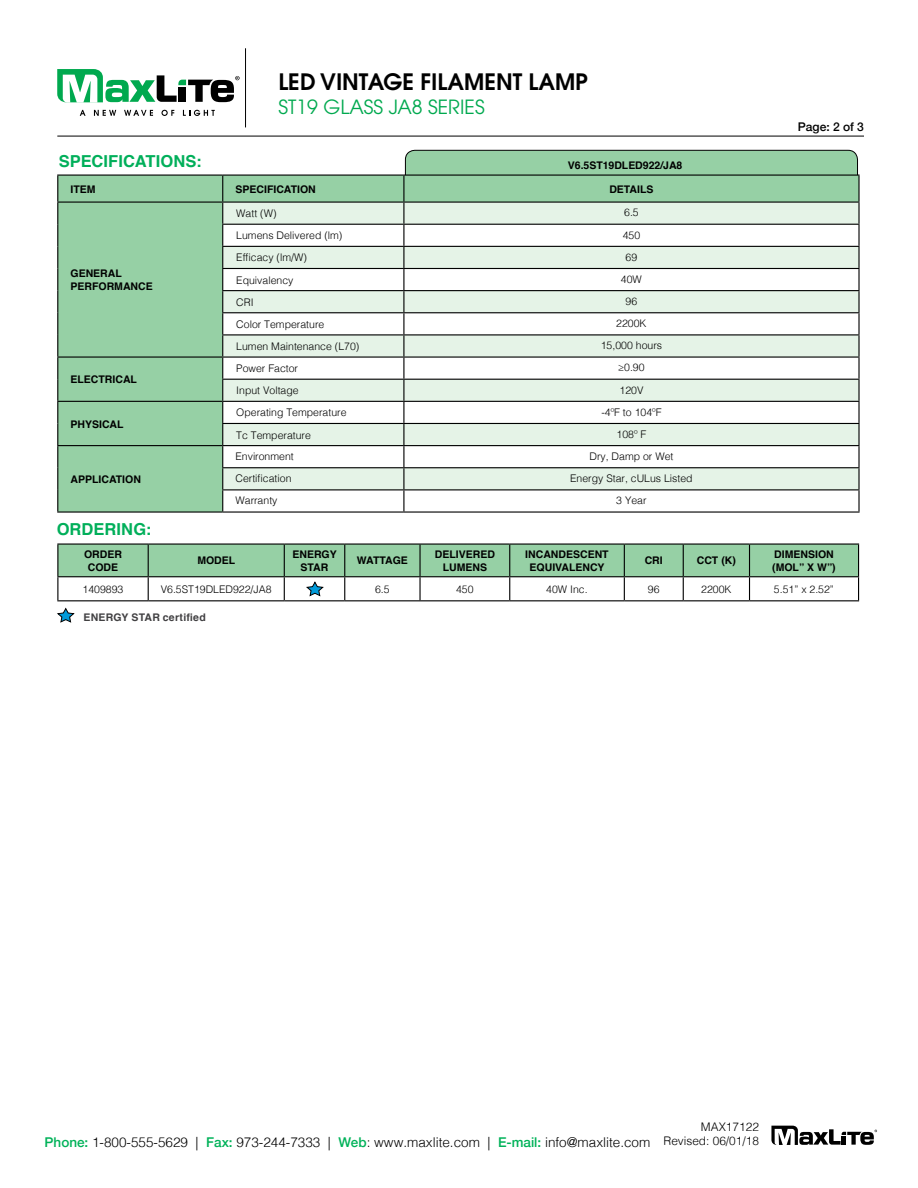
<style>
.page{position:relative;width:918px;height:1188px;background:#fff}
.page>*{position:absolute;margin:0;border:0;box-sizing:border-box;transform-origin:0 0}
.t1{font:600 22.5px "Avant Garde";color:#000}
.t2{font:19.5px "Avant Garde";color:#00a94f}
.t3{font:700 16.5px "Helvetica";letter-spacing:.005em;color:#00af5a}
.t4{font:300 13.5px "Helvetica";color:#000}
.t5{font:500 12px "Helvetica Neue";color:#000}
.t6{font:300 11.85px/14.2px "Helvetica";color:#000;text-align:right}
.t7{font:300 10.5px "Helvetica";color:#000}
.t8{font:700 10.5px/12.6px "Helvetica";color:#000;text-align:center}
.t9{font:700 10.5px "Helvetica";letter-spacing:.025em;color:#414042}
.t10{font:700 10.5px "Helvetica";letter-spacing:-.025em;color:#000}
.s1{font-family:"Helvetica Neue";font-weight:500;color:#00b259}
</style>
<div class="page">
<hr style="left:57px;top:136px;width:807px;height:1px;background:#000">
<svg style="left:771px;top:1126px;width:106px;height:19px"></svg>
<hr style="left:245px;top:48px;width:1px;height:79px;background:#000">
<svg style="left:80px;top:110px;width:6px;height:6px"></svg>
<svg style="left:94px;top:110px;width:22px;height:6px"></svg>
<svg style="left:124px;top:110px;width:29px;height:6px"></svg>
<svg style="left:161px;top:110px;width:13px;height:6px"></svg>
<svg style="left:183px;top:110px;width:32px;height:6px"></svg>
<svg style="left:57px;top:69px;width:183px;height:34px"></svg>
<svg style="left:58px;top:176px;width:345px;height:335px;background:#9bd1a9"></svg>
<svg style="left:223px;top:203px;width:180px;height:286px;fill:#e5f3e7"></svg>
<hr style="left:858px;top:358px;width:2px;height:21px;background:#000">
<hr style="left:222px;top:379px;width:182px;height:1px;background:#000">
<hr style="left:858px;top:380px;width:2px;height:21px;background:#000">
<hr style="left:223px;top:401px;width:181px;height:1px;background:#000">
<hr style="left:858px;top:402px;width:2px;height:21px;background:#000">
<hr style="left:222px;top:423px;width:182px;height:1px;background:#000">
<hr style="left:858px;top:424px;width:2px;height:21px;background:#000">
<hr style="left:223px;top:445px;width:181px;height:1px;background:#000">
<hr style="left:858px;top:446px;width:2px;height:21px;background:#000">
<hr style="left:222px;top:467px;width:182px;height:1px;background:#000">
<hr style="left:858px;top:468px;width:2px;height:21px;background:#000">
<hr style="left:222px;top:489px;width:182px;height:1px;background:#000">
<hr style="left:858px;top:490px;width:2px;height:21px;background:#000">
<hr style="left:858px;top:176px;width:2px;height:26px;background:#000">
<hr style="left:222px;top:224px;width:182px;height:1px;background:#000">
<hr style="left:222px;top:246px;width:182px;height:1px;background:#000">
<hr style="left:222px;top:334px;width:182px;height:1px;background:#000">
<hr style="left:223px;top:356px;width:181px;height:2px;background:#000">
<hr style="left:222px;top:312px;width:182px;height:1px;background:#000">
<hr style="left:858px;top:335px;width:2px;height:21px;background:#000">
<hr style="left:222px;top:268px;width:182px;height:1px;background:#000">
<hr style="left:222px;top:290px;width:182px;height:1px;background:#000">
<hr style="left:223px;top:511px;width:181px;height:2px;background:#000">
<hr style="left:57px;top:175px;width:166px;height:1px;background:#000">
<hr style="left:223px;top:175px;width:181px;height:1px;background:#000">
<hr style="left:57px;top:202px;width:166px;height:1px;background:#000">
<hr style="left:223px;top:202px;width:181px;height:1px;background:#000">
<hr style="left:858px;top:225px;width:2px;height:21px;background:#000">
<hr style="left:858px;top:313px;width:2px;height:21px;background:#000">
<hr style="left:858px;top:203px;width:2px;height:21px;background:#000">
<hr style="left:404px;top:224px;width:456px;height:1px;background:#000">
<hr style="left:404px;top:246px;width:456px;height:1px;background:#000">
<hr style="left:858px;top:247px;width:2px;height:21px;background:#000">
<hr style="left:858px;top:269px;width:2px;height:21px;background:#000">
<hr style="left:404px;top:175px;width:456px;height:1px;background:#000">
<hr style="left:404px;top:202px;width:456px;height:1px;background:#000">
<hr style="left:404px;top:268px;width:456px;height:1px;background:#000">
<hr style="left:57px;top:356px;width:166px;height:2px;background:#000">
<hr style="left:57px;top:511px;width:166px;height:2px;background:#000">
<hr style="left:404px;top:356px;width:456px;height:2px;background:#000">
<hr style="left:404px;top:379px;width:456px;height:1px;background:#000">
<hr style="left:404px;top:401px;width:456px;height:1px;background:#000">
<hr style="left:404px;top:423px;width:456px;height:1px;background:#000">
<hr style="left:404px;top:445px;width:456px;height:1px;background:#000">
<hr style="left:404px;top:467px;width:456px;height:1px;background:#000">
<hr style="left:404px;top:489px;width:456px;height:1px;background:#000">
<hr style="left:404px;top:511px;width:456px;height:2px;background:#000">
<hr style="left:404px;top:290px;width:456px;height:1px;background:#000">
<hr style="left:858px;top:291px;width:2px;height:21px;background:#000">
<hr style="left:404px;top:312px;width:456px;height:1px;background:#000">
<svg style="left:403px;top:150px;width:455px;height:361px"></svg>
<hr style="left:404px;top:334px;width:456px;height:1px;background:#000">
<hr style="left:57px;top:401px;width:166px;height:1px;background:#000">
<svg style="left:57px;top:176px;width:1px;height:335px"></svg>
<svg style="left:222px;top:176px;width:1px;height:335px"></svg>
<hr style="left:57px;top:445px;width:166px;height:1px;background:#000">
<hr style="left:57px;top:543px;width:91px;height:2px;background:#000">
<hr style="left:148px;top:543px;width:136px;height:2px;background:#000">
<hr style="left:284px;top:543px;width:61px;height:2px;background:#000">
<hr style="left:345px;top:543px;width:75px;height:2px;background:#000">
<hr style="left:420px;top:543px;width:90px;height:2px;background:#000">
<hr style="left:510px;top:543px;width:114px;height:2px;background:#000">
<hr style="left:624px;top:543px;width:59px;height:2px;background:#000">
<hr style="left:683px;top:543px;width:67px;height:2px;background:#000">
<hr style="left:750px;top:543px;width:109px;height:2px;background:#000">
<hr style="left:57px;top:600px;width:91px;height:1px;background:#000">
<hr style="left:148px;top:600px;width:136px;height:1px;background:#000">
<hr style="left:284px;top:600px;width:61px;height:1px;background:#000">
<hr style="left:345px;top:600px;width:75px;height:1px;background:#000">
<hr style="left:420px;top:600px;width:90px;height:1px;background:#000">
<hr style="left:510px;top:600px;width:114px;height:1px;background:#000">
<hr style="left:624px;top:600px;width:59px;height:1px;background:#000">
<hr style="left:683px;top:600px;width:67px;height:1px;background:#000">
<hr style="left:750px;top:600px;width:109px;height:1px;background:#000">
<svg style="left:57px;top:608px;width:18px;height:15px"></svg>
<svg style="left:57px;top:544px;width:802px;height:56px"></svg>
<h1 class="t1" style="left:278px;top:67px;width:311px">LED VINTAGE FILAMENT LAMP</h1>
<h2 class="t2" style="left:278px;top:95px;width:208px">ST19 GLASS JA8 SERIES</h2>
<h3 class="t3" style="left:59px;top:148px;width:145px">SPECIFICATIONS:</h3>
<p class="t8" style="left:568px;top:159px;width:116px">V6.5ST19DLED922/JA8</p>
<p class="t8" style="left:71px;top:183px;width:27px">ITEM</p>
<p class="t8" style="left:235px;top:183px;width:82px">SPECIFICATION</p>
<p class="t8" style="left:609px;top:183px;width:46px">DETAILS</p>
<p class="t8" style="left:71px;top:267px;width:84px;text-align:left">GENERAL<br>PERFORMANCE</p>
<p class="t8" style="left:71px;top:373px;width:68px">ELECTRICAL</p>
<p class="t8" style="left:71px;top:418px;width:55px">PHYSICAL</p>
<p class="t8" style="left:71px;top:473px;width:72px">APPLICATION</p>
<p class="t7" style="left:236px;top:205px;width:42px">Watt (W)</p>
<p class="t7" style="left:624px;top:204px;width:16px">6.5</p>
<p class="t7" style="left:236px;top:227px;width:108px">Lumens Delivered (lm)</p>
<p class="t7" style="left:623px;top:226px;width:19px">450</p>
<p class="t7" style="left:236px;top:249px;width:72px">Efficacy (lm/W)</p>
<p class="t7" style="left:626px;top:248px;width:13px">69</p>
<p class="t7" style="left:236px;top:271px;width:59px">Equivalency</p>
<p class="t7" style="left:621px;top:270px;width:23px">40W</p>
<p class="t7" style="left:236px;top:293px;width:19px">CRI</p>
<p class="t7" style="left:626px;top:292px;width:13px">96</p>
<p class="t7" style="left:236px;top:315px;width:90px">Color Temperature</p>
<p class="t7" style="left:616px;top:315px;width:32px">2200K</p>
<p class="t7" style="left:236px;top:337px;width:125px">Lumen Maintenance (L70)</p>
<p class="t7" style="left:601px;top:337px;width:63px">15,000 hours</p>
<p class="t7" style="left:236px;top:360px;width:63px">Power Factor</p>
<p class="t7" style="left:618px;top:359px;width:28px">≥0.90</p>
<p class="t7" style="left:236px;top:382px;width:64px">Input Voltage</p>
<p class="t7" style="left:620px;top:381px;width:25px">120V</p>
<p class="t7" style="left:236px;top:404px;width:112px">Operating Temperature</p>
<p class="t7" style="left:601px;top:403px;width:62px">-4ºF to 104ºF</p>
<p class="t7" style="left:236px;top:426px;width:76px">Tc Temperature</p>
<p class="t7" style="left:617px;top:425px;width:31px">108º F</p>
<p class="t7" style="left:235px;top:447px;width:60px">Environment</p>
<p class="t7" style="left:589px;top:447px;width:86px">Dry, Damp or Wet</p>
<p class="t7" style="left:235px;top:470px;width:58px">Certification</p>
<p class="t7" style="left:570px;top:470px;width:124px">Energy Star, cULus Listed</p>
<p class="t7" style="left:235px;top:492px;width:44px">Warranty</p>
<p class="t7" style="left:616px;top:492px;width:32px">3 Year</p>
<p class="t5" style="left:798px;top:117px;width:68px">Page: 2 of 3</p>
<h3 class="t3" style="left:57px;top:516px;width:96px">ORDERING:</h3>
<p class="t8" style="left:84px;top:548px;width:39px">ORDER<br>CODE</p>
<p class="t8" style="left:197px;top:555px;width:39px">MODEL</p>
<p class="t8" style="left:292px;top:548px;width:46px">ENERGY<br>STAR</p>
<p class="t10" style="left:357px;top:552px;width:52px">WATTAGE</p>
<p class="t8" style="left:435px;top:548px;width:62px">DELIVERED<br>LUMENS</p>
<p class="t8" style="left:525px;top:548px;width:85px">INCANDESCENT<br>EQUIVALENCY</p>
<p class="t8" style="left:645px;top:555px;width:20px">CRI</p>
<p class="t8" style="left:697px;top:555px;width:41px">CCT (K)</p>
<p class="t8" style="left:772px;top:548px;width:65px;text-align:left">DIMENSION (MOL” X W”)</p>
<p class="t7" style="left:83px;top:580px;width:42px">1409893</p>
<p class="t7" style="left:161px;top:580px;width:112px">V6.5ST19DLED922/JA8</p>
<p class="t7" style="left:375px;top:580px;width:16px">6.5</p>
<p class="t7" style="left:456px;top:580px;width:19px">450</p>
<p class="t7" style="left:546px;top:580px;width:43px">40W Inc.</p>
<p class="t7" style="left:648px;top:580px;width:13px">96</p>
<p class="t7" style="left:701px;top:580px;width:32px">2200K</p>
<p class="t7" style="left:774px;top:580px;width:62px">5.51” x 2.52”</p>
<p class="t9" style="left:84px;top:608px;width:124px">ENERGY STAR certified</p>
<p class="t4" style="left:45px;top:1130px;width:607px"><span class="s1">Phone:</span> 1-800-555-5629 | <span class="s1">Fax:</span> 973-244-7333 | <span class="s1">Web</span>: www.maxlite.com | <span class="s1">E-mail:</span> info@maxlite.com</p>
<p class="t6" style="left:663px;top:1118px;width:97px">MAX17122<br>Revised: 06/01/18</p>
</div>
